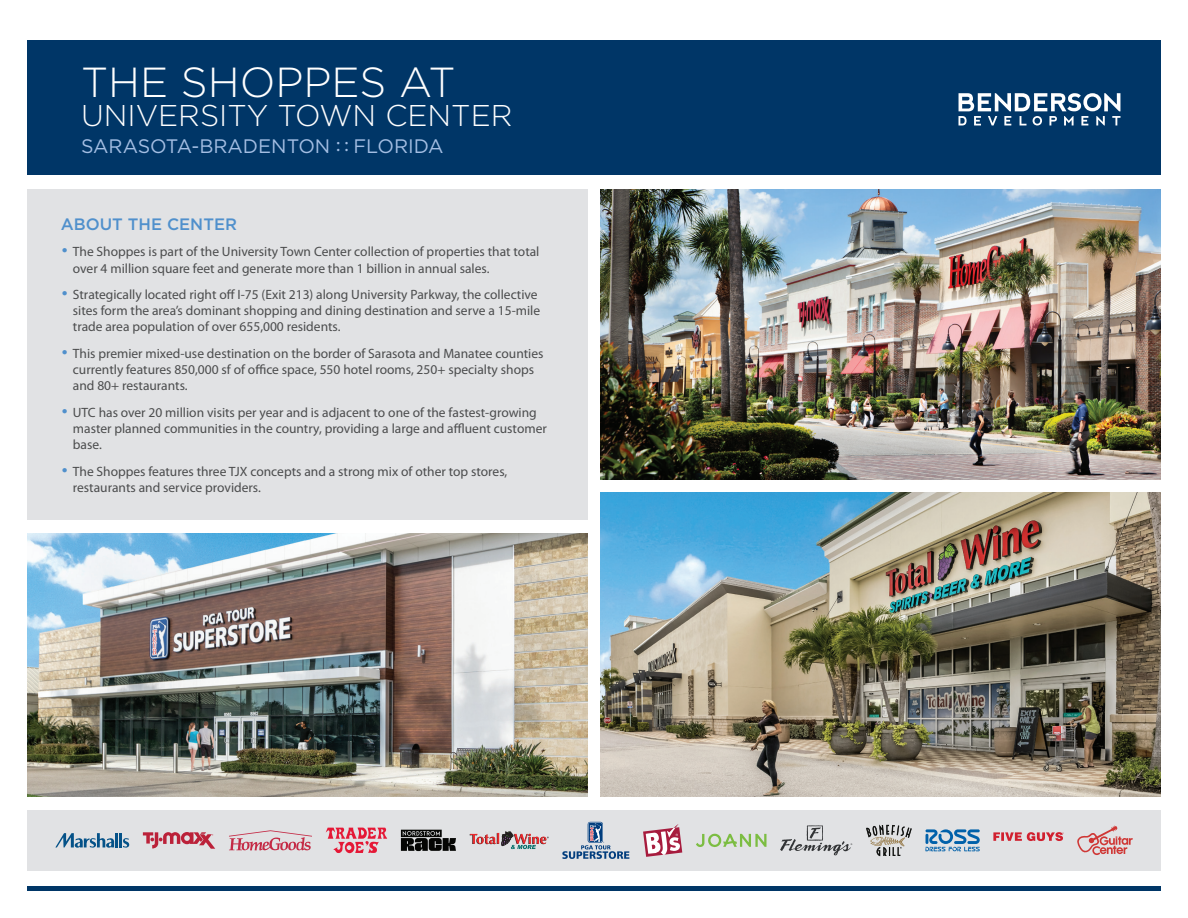
<style>
.page{position:relative;width:1188px;height:918px;background:#fff}
.page>*{position:absolute;margin:0;border:0;box-sizing:border-box;transform-origin:0 0}
.t1{font:300 42px "Gotham";color:#fff}
.t2{font:300 30px "Gotham";color:#fff}
.t3{font:19.5px "Gotham";color:#a4bee3}
.t4{font:500 16.5px "Gotham";color:#5090cc}
.t5{font:13.5px/16.2px "Myriad Pro";color:#4b4c4d}
.s1{font-family:"Myriad Pro"}
.s2{font-family:"Gotham";font-size:16.5px;color:#5090cc}
</style>
<div class="page">
<img style="left:601px;top:189px;width:560px;height:290px">
<img style="left:601px;top:493px;width:560px;height:303px">
<img style="left:27px;top:533px;width:560px;height:263px">
<div style="left:27px;top:40px;width:1134px;height:136px;background:#003667"></div>
<svg style="left:958px;top:93px;width:163px;height:32px"></svg>
<hr style="left:27px;top:887px;width:1134px;height:4px;background:#003667">
<div style="left:27px;top:189px;width:560px;height:331px;background:#e1e2e4"></div>
<div style="left:27px;top:810px;width:1134px;height:61px;background:#e1e2e4"></div>
<svg style="left:780px;top:825px;width:72px;height:30px"></svg>
<svg style="left:401px;top:830px;width:55px;height:21px"></svg>
<svg style="left:470px;top:832px;width:79px;height:17px"></svg>
<hr style="left:115px;top:833px;width:3px;height:14px;background:#055288">
<hr style="left:119px;top:833px;width:3px;height:14px;background:#055288">
<svg style="left:123px;top:838px;width:6px;height:10px"></svg>
<svg style="left:55px;top:833px;width:59px;height:15px"></svg>
<svg style="left:696px;top:834px;width:71px;height:13px"></svg>
<svg style="left:993px;top:832px;width:71px;height:9px"></svg>
<svg style="left:643px;top:824px;width:39px;height:33px"></svg>
<svg style="left:866px;top:825px;width:46px;height:31px"></svg>
<div style="left:588px;top:822px;width:15px;height:21px;background:#4873a0;border-radius:3px"></div>
<svg style="left:588px;top:822px;width:14px;height:20px"></svg>
<svg style="left:562px;top:823px;width:67px;height:36px"></svg>
<svg style="left:925px;top:829px;width:55px;height:22px"></svg>
<svg style="left:143px;top:832px;width:72px;height:17px"></svg>
<svg style="left:229px;top:830px;width:83px;height:20px"></svg>
<svg style="left:1077px;top:826px;width:56px;height:29px"></svg>
<svg style="left:326px;top:828px;width:61px;height:25px"></svg>
<h1 class="t1" style="left:81px;top:56px;width:376px">THE SHOPPES AT</h1>
<h2 class="t2" style="left:81px;top:97px;width:433px">UNIVERSITY TOWN CENTER</h2>
<h3 class="t3" style="left:81px;top:133px;width:364px">SARASOTA-BRADENTON <span class="s1">: :</span> FLORIDA</h3>
<p class="t4" style="left:61px;top:213px;width:178px">ABOUT THE CENTER</p>
<p class="t5" style="left:73px;top:244px;width:468px;text-indent:-12px"><span class="s2">•</span> The Shoppes is part of the University Town Center collection of properties that total over 4 million square feet and generate more than 1 billion in annual sales.</p>
<p class="t5" style="left:73px;top:286px;width:469px;text-indent:-12px"><span class="s2">•</span> Strategically located right off I-75 (Exit 213) along University Parkway, the collective sites form the area’s dominant shopping and dining destination and serve a 15-mile trade area population of over 655,000 residents.</p>
<p class="t5" style="left:73px;top:345px;width:472px;text-indent:-12px"><span class="s2">•</span> This premier mixed-use destination on the border of Sarasota and Manatee counties currently features 850,000 sf of office space, 550 hotel rooms, 250+ specialty shops and 80+ restaurants.</p>
<p class="t5" style="left:73px;top:404px;width:475px;text-indent:-12px"><span class="s2">•</span> UTC has over 20 million visits per year and is adjacent to one of the fastest-growing master planned communities in the country, providing a large and affluent customer base.</p>
<p class="t5" style="left:73px;top:463px;width:436px;text-indent:-12px"><span class="s2">•</span> The Shoppes features three TJX concepts and a strong mix of other top stores, restaurants and service providers.</p>
</div>
